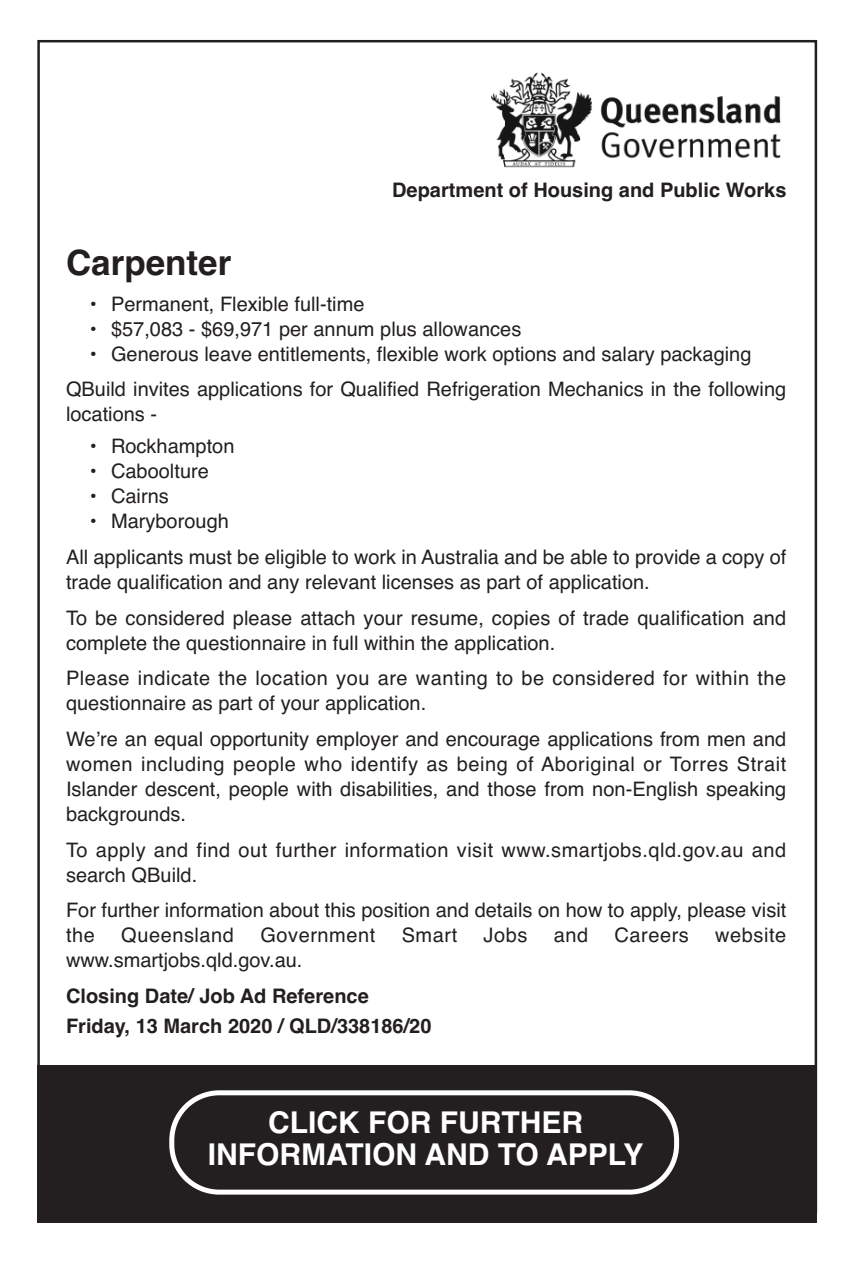
<style>
.page{position:relative;width:858px;height:1264px;background:#fff}
.page>*{position:absolute;margin:0;border:0;box-sizing:border-box;transform-origin:0 0}
.t1{font:700 35px "Helvetica";color:#231f20}
.t2{font:700 30px/32.5px "Helvetica";color:#fff;text-align:center}
.t3{font:20px/35.8px "Helvetica";color:#231f20}
.t4{font:20px/35.8px "Helvetica";letter-spacing:.025em;color:#231f20}
.t5{font:700 20px/30px "Helvetica";color:#231f20}
.t6{font:20px "Helvetica";letter-spacing:.03em;color:#231f20}
</style>
<div class="page">
<img style="left:491px;top:72px;width:290px;height:96px">
<div style="left:37px;top:1065px;width:780px;height:158px;background:#231f20"></div>
<svg style="left:169px;top:1090px;width:510px;height:104px"></svg>
<p class="t5" style="left:392px;top:177px;width:396px">Department of Housing and Public Works</p>
<h1 class="t1" style="left:66px;top:250px;width:167px">Carpenter</h1>
<p class="t3" style="left:90px;top:288px;width:276px">• Permanent, Flexible full-time</p>
<p class="t3" style="left:90px;top:313px;width:433px">• $57,083 - $69,971 per annum plus allowances</p>
<p class="t3" style="left:66px;top:338px;width:722px;text-align:center">• Generous leave entitlements, flexible work options and salary packaging<br>QBuild invites applications for Qualified Refrigeration Mechanics in the following</p>
<p class="t3" style="left:66px;top:398px;width:93px">locations -</p>
<p class="t3" style="left:90px;top:430px;width:146px">• Rockhampton</p>
<p class="t3" style="left:90px;top:455px;width:121px">• Caboolture</p>
<p class="t3" style="left:90px;top:480px;width:81px">• Cairns</p>
<p class="t3" style="left:66px;top:505px;width:722px;text-indent:24px">• Maryborough<br>All applicants must be eligible to work in Australia and be able to provide a copy of</p>
<p class="t3" style="left:66px;top:566px;width:722px">trade qualification and any relevant licenses as part of application.<br>To be considered please attach your resume, copies of trade qualification and</p>
<p class="t4" style="left:66px;top:627px;width:722px">complete the questionnaire in full within the application.<br>Please indicate the location you are wanting to be considered for within the</p>
<p class="t3" style="left:66px;top:687px;width:722px">questionnaire as part of your application.<br>We’re an equal opportunity employer and encourage applications from men and</p>
<p class="t3" style="left:66px;top:753px;width:722px;line-height:25px;text-align:justify">women including people who identify as being of Aboriginal or Torres Strait Islander descent, people with disabilities, and those from non-English speaking backgrounds.</p>
<p class="t4" style="left:66px;top:839px;width:722px;line-height:25px">To apply and find out further information visit www.smartjobs.qld.gov.au and search QBuild.</p>
<p class="t3" style="left:66px;top:899px;width:722px;line-height:25px">For further information about this position and details on how to apply, please visit the</p>
<p class="t6" style="left:121px;top:928px;width:114px">Queensland</p>
<p class="t6" style="left:260px;top:928px;width:117px">Government</p>
<p class="t3" style="left:402px;top:919px;width:57px">Smart</p>
<p class="t3" style="left:483px;top:919px;width:45px">Jobs</p>
<p class="t3" style="left:554px;top:919px;width:36px">and</p>
<p class="t6" style="left:614px;top:928px;width:76px">Careers</p>
<p class="t6" style="left:715px;top:928px;width:73px">website</p>
<p class="t3" style="left:66px;top:944px;width:238px">www.smartjobs.qld.gov.au.</p>
<p class="t5" style="left:66px;top:983px;width:367px">Closing Date/ Job Ad Reference<br>Friday, 13 March 2020 / QLD/338186/20</p>
<h2 class="t2" style="left:208px;top:1108px;width:437px">CLICK FOR FURTHER<br>INFORMATION AND TO APPLY</h2>
</div>
